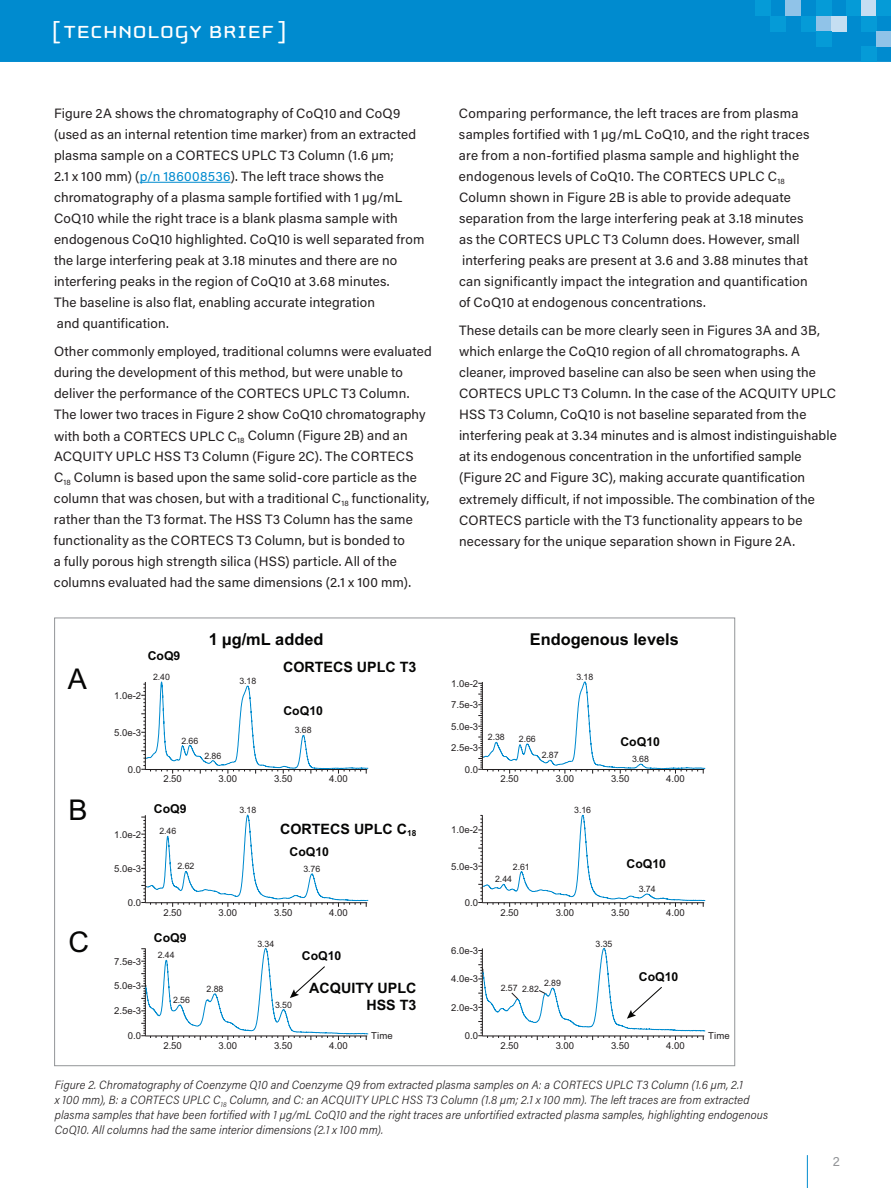
<style>
.page{position:relative;width:891px;height:1188px;background:#fff}
.page>*{position:absolute;margin:0;border:0;box-sizing:border-box;transform-origin:0 0}
.t1{font:28.65px "Arial";color:#050504}
.t2{font:25.5px "Cholla Unicase";letter-spacing:.02em;color:#fff;scale:1.1 1}
.t3{font:700 16.35px "Arial";color:#050504}
.t4{font:700 14.25px/17.1px "Arial";color:#050504;text-align:right}
.t5{font:13.5px/21px "Acumin Pro";letter-spacing:.01em;color:#231f20}
.t6{font:13.5px "Acumin Pro";color:#939598}
.t7{font:700 12.3px "Arial";color:#050504}
.t8{font:italic 300 12px/15px "Acumin Pro Semi Cond";letter-spacing:.01em;color:#231f20}
.t9{font:9.6px "Arial";letter-spacing:-.005em;color:#231f20}
.t10{font:8.85px "Arial";letter-spacing:-.005em;color:#231f20}
.s1{color:#008bcf}
</style>
<div class="page">
<div style="left:0;top:0;width:891px;height:62px;background:#008bcf"></div>
<div style="left:755px;top:0;width:15px;height:16px;background:#059bd7"></div>
<div style="left:861px;top:47px;width:15px;height:15px;background:#059bd7"></div>
<div style="left:770px;top:16px;width:16px;height:15px;background:#059bd7"></div>
<div style="left:786px;top:0;width:15px;height:16px;background:#90c3e8"></div>
<div style="left:801px;top:16px;width:15px;height:15px;background:#059bd7"></div>
<div style="left:816px;top:16px;width:16px;height:15px;background:#90c3e8"></div>
<div style="left:832px;top:16px;width:15px;height:15px;background:#c5def2"></div>
<div style="left:816px;top:0;width:16px;height:16px;background:#059bd7"></div>
<div style="left:816px;top:31px;width:16px;height:16px;background:#059bd7"></div>
<div style="left:861px;top:0;width:15px;height:16px;background:#c5def2"></div>
<div style="left:847px;top:0;width:14px;height:16px;background:#059bd7"></div>
<div style="left:876px;top:0;width:15px;height:16px;background:#059bd7"></div>
<div style="left:861px;top:16px;width:15px;height:15px;background:#059bd7"></div>
<div style="left:876px;top:31px;width:15px;height:16px;background:#90c3e8"></div>
<hr style="left:807px;top:1155px;width:1px;height:33px;background:#008bcf">
<hr style="left:140px;top:182px;width:90px;height:1px;background:#008bcf">
<svg style="left:478px;top:681px;width:227px;height:93px"></svg>
<svg style="left:478px;top:814px;width:228px;height:93px"></svg>
<svg style="left:141px;top:681px;width:227px;height:93px"></svg>
<svg style="left:141px;top:814px;width:228px;height:93px"></svg>
<svg style="left:141px;top:948px;width:228px;height:92px"></svg>
<svg style="left:478px;top:948px;width:228px;height:92px"></svg>
<h2 class="t2" style="left:52px;top:19px;width:215px">[ TECHNOLOGY BRIEF ]</h2>
<p class="t5" style="left:54px;top:102px;width:372px">Figure 2A shows the chromatography of CoQ10 and CoQ9 (used as an internal retention time marker) from an extracted plasma sample on a CORTECS UPLC T3 Column (1.6 µm;<br>2.1 x 100 mm) (<span class="s1">p/n 186008536</span>). The left trace shows the chromatography of a plasma sample fortified with 1 µg/mL CoQ10 while the right trace is a blank plasma sample with endogenous CoQ10 highlighted. CoQ10 is well separated from the large interfering peak at 3.18 minutes and there are no interfering peaks in the region of CoQ10 at 3.68 minutes.<br>The baseline is also flat, enabling accurate integration<br>and quantification.</p>
<p class="t5" style="left:54px;top:341px;width:380px">Other commonly employed, traditional columns were evaluated during the development of this method, but were unable to deliver the performance of the CORTECS UPLC T3 Column.<br>The lower two traces in Figure 2 show CoQ10 chromatography with both a CORTECS UPLC C<sub>18</sub> Column (Figure 2B) and an ACQUITY UPLC HSS T3 Column (Figure 2C). The CORTECS C<sub>18</sub> Column is based upon the same solid-core particle as the column that was chosen, but with a traditional C<sub>18</sub> functionality, rather than the T3 format. The HSS T3 Column has the same functionality as the CORTECS T3 Column, but is bonded to<br>a fully porous high strength silica (HSS) particle. All of the columns evaluated had the same dimensions (2.1 x 100 mm).</p>
<p class="t5" style="left:459px;top:102px;width:352px">Comparing performance, the left traces are from plasma samples fortified with 1 µg/mL CoQ10, and the right traces are from a non-fortified plasma sample and highlight the endogenous levels of CoQ10. The CORTECS UPLC C<sub>18<br></sub>Column shown in Figure 2B is able to provide adequate separation from the large interfering peak at 3.18 minutes as the CORTECS UPLC T3 Column does. However, small interfering peaks are present at 3.6 and 3.88 minutes that can significantly impact the integration and quantification of CoQ10 at endogenous concentrations.</p>
<p class="t5" style="left:459px;top:320px;width:379px">These details can be more clearly seen in Figures 3A and 3B, which enlarge the CoQ10 region of all chromatographs. A cleaner, improved baseline can also be seen when using the CORTECS UPLC T3 Column. In the case of the ACQUITY UPLC HSS T3 Column, CoQ10 is not baseline separated from the interfering peak at 3.34 minutes and is almost indistinguishable at its endogenous concentration in the unfortified sample (Figure 2C and Figure 3C), making accurate quantification extremely difficult, if not impossible. The combination of the CORTECS particle with the T3 functionality appears to be necessary for the unique separation shown in Figure 2A.</p>
<p class="t3" style="left:209px;top:628px;width:116px">1 µg/mL added</p>
<p class="t3" style="left:530px;top:628px;width:150px">Endogenous levels</p>
<h1 class="t1" style="left:68px;top:660px;width:21px">A</h1>
<p class="t7" style="left:148px;top:647px;width:34px">CoQ9</p>
<p class="t10" style="left:153px;top:671px;width:18px">2.40</p>
<p class="t10" style="left:239px;top:675px;width:18px">3.18</p>
<p class="t4" style="left:283px;top:659px;width:135px">CORTECS UPLC T3</p>
<p class="t9" style="left:451px;top:677px;width:28px">1.0e-2</p>
<p class="t10" style="left:576px;top:671px;width:18px">3.18</p>
<p class="t9" style="left:114px;top:689px;width:28px">1.0e-2</p>
<p class="t7" style="left:283px;top:703px;width:41px">CoQ10</p>
<p class="t9" style="left:451px;top:699px;width:28px">7.5e-3</p>
<p class="t9" style="left:114px;top:726px;width:28px">5.0e-3</p>
<p class="t10" style="left:181px;top:735px;width:18px">2.66</p>
<p class="t10" style="left:204px;top:750px;width:18px">2.86</p>
<p class="t10" style="left:295px;top:724px;width:18px">3.68</p>
<p class="t9" style="left:451px;top:720px;width:28px">5.0e-3</p>
<p class="t9" style="left:451px;top:742px;width:28px">2.5e-3</p>
<p class="t10" style="left:488px;top:732px;width:18px">2.38</p>
<p class="t10" style="left:519px;top:733px;width:18px">2.66</p>
<p class="t10" style="left:542px;top:749px;width:18px">2.87</p>
<p class="t7" style="left:620px;top:733px;width:41px">CoQ10</p>
<p class="t10" style="left:632px;top:753px;width:18px">3.68</p>
<p class="t9" style="left:128px;top:763px;width:15px">0.0</p>
<p class="t9" style="left:465px;top:763px;width:15px">0.0</p>
<p class="t9" style="left:163px;top:773px;width:20px">2.50</p>
<p class="t9" style="left:219px;top:773px;width:20px">3.00</p>
<p class="t9" style="left:274px;top:773px;width:20px">3.50</p>
<p class="t9" style="left:329px;top:773px;width:20px">4.00</p>
<p class="t9" style="left:500px;top:773px;width:20px">2.50</p>
<p class="t9" style="left:556px;top:773px;width:20px">3.00</p>
<p class="t9" style="left:611px;top:773px;width:20px">3.50</p>
<p class="t9" style="left:666px;top:773px;width:20px">4.00</p>
<h1 class="t1" style="left:68px;top:792px;width:21px">B</h1>
<p class="t7" style="left:154px;top:801px;width:34px">CoQ9</p>
<p class="t10" style="left:239px;top:804px;width:18px">3.18</p>
<p class="t10" style="left:574px;top:804px;width:18px">3.16</p>
<p class="t9" style="left:114px;top:828px;width:28px">1.0e-2</p>
<p class="t10" style="left:159px;top:826px;width:18px">2.46</p>
<p class="t4" style="left:280px;top:820px;width:138px">CORTECS UPLC C<sub>18</sub></p>
<p class="t9" style="left:451px;top:824px;width:28px">1.0e-2</p>
<p class="t7" style="left:290px;top:844px;width:41px">CoQ10</p>
<p class="t9" style="left:114px;top:862px;width:28px">5.0e-3</p>
<p class="t10" style="left:178px;top:861px;width:18px">2.62</p>
<p class="t10" style="left:303px;top:863px;width:18px">3.76</p>
<p class="t9" style="left:451px;top:860px;width:28px">5.0e-3</p>
<p class="t10" style="left:513px;top:861px;width:18px">2.61</p>
<p class="t7" style="left:627px;top:856px;width:41px">CoQ10</p>
<p class="t10" style="left:495px;top:874px;width:18px">2.44</p>
<p class="t10" style="left:639px;top:883px;width:18px">3.74</p>
<p class="t9" style="left:128px;top:896px;width:15px">0.0</p>
<p class="t9" style="left:465px;top:896px;width:15px">0.0</p>
<p class="t9" style="left:163px;top:906px;width:20px">2.50</p>
<p class="t9" style="left:219px;top:906px;width:20px">3.00</p>
<p class="t9" style="left:274px;top:906px;width:20px">3.50</p>
<p class="t9" style="left:329px;top:906px;width:20px">4.00</p>
<p class="t9" style="left:500px;top:906px;width:20px">2.50</p>
<p class="t9" style="left:556px;top:906px;width:20px">3.00</p>
<p class="t9" style="left:611px;top:906px;width:20px">3.50</p>
<p class="t9" style="left:666px;top:906px;width:20px">4.00</p>
<h1 class="t1" style="left:69px;top:923px;width:22px">C</h1>
<p class="t9" style="left:114px;top:955px;width:28px">7.5e-3</p>
<p class="t7" style="left:154px;top:929px;width:34px">CoQ9</p>
<p class="t10" style="left:158px;top:949px;width:18px">2.44</p>
<p class="t10" style="left:257px;top:938px;width:18px">3.34</p>
<p class="t7" style="left:302px;top:948px;width:41px">CoQ10</p>
<p class="t9" style="left:451px;top:944px;width:28px">6.0e-3</p>
<p class="t10" style="left:596px;top:938px;width:18px">3.35</p>
<p class="t9" style="left:114px;top:980px;width:28px">5.0e-3</p>
<p class="t9" style="left:114px;top:1005px;width:28px">2.5e-3</p>
<p class="t10" style="left:173px;top:994px;width:18px">2.56</p>
<p class="t10" style="left:207px;top:983px;width:18px">2.88</p>
<p class="t10" style="left:275px;top:999px;width:18px">3.50</p>
<p class="t4" style="left:309px;top:980px;width:109px">ACQUITY UPLC<br>HSS T3</p>
<p class="t9" style="left:451px;top:973px;width:28px">4.0e-3</p>
<p class="t9" style="left:451px;top:1001px;width:28px">2.0e-3</p>
<p class="t10" style="left:544px;top:977px;width:18px">2.89</p>
<p class="t10" style="left:501px;top:983px;width:40px">2.57 2.82</p>
<p class="t7" style="left:639px;top:968px;width:41px">CoQ10</p>
<p class="t9" style="left:128px;top:1030px;width:15px">0.0</p>
<p class="t9" style="left:371px;top:1030px;width:23px">Time</p>
<p class="t9" style="left:465px;top:1030px;width:15px">0.0</p>
<p class="t9" style="left:708px;top:1030px;width:23px">Time</p>
<p class="t9" style="left:163px;top:1039px;width:20px">2.50</p>
<p class="t9" style="left:219px;top:1039px;width:20px">3.00</p>
<p class="t9" style="left:274px;top:1039px;width:20px">3.50</p>
<p class="t9" style="left:329px;top:1039px;width:20px">4.00</p>
<p class="t9" style="left:500px;top:1039px;width:20px">2.50</p>
<p class="t9" style="left:556px;top:1039px;width:20px">3.00</p>
<p class="t9" style="left:611px;top:1039px;width:20px">3.50</p>
<p class="t9" style="left:666px;top:1039px;width:20px">4.00</p>
<p class="t8" style="left:55px;top:1077px;width:715px">Figure 2. Chromatography of Coenzyme Q10 and Coenzyme Q9 from extracted plasma samples on A: a CORTECS UPLC T3 Column (1.6 µm, 2.1<br>x 100 mm), B: a CORTECS UPLC C<sub>18</sub> Column, and C: an ACQUITY UPLC HSS T3 Column (1.8 µm; 2.1 x 100 mm). The left traces are from extracted plasma samples that have been fortified with 1 µg/mL CoQ10 and the right traces are unfortified extracted plasma samples, highlighting endogenous CoQ10. All columns had the same interior dimensions (2.1 x 100 mm).</p>
<p class="t6" style="left:833px;top:1151px;width:9px">2</p>
</div>
